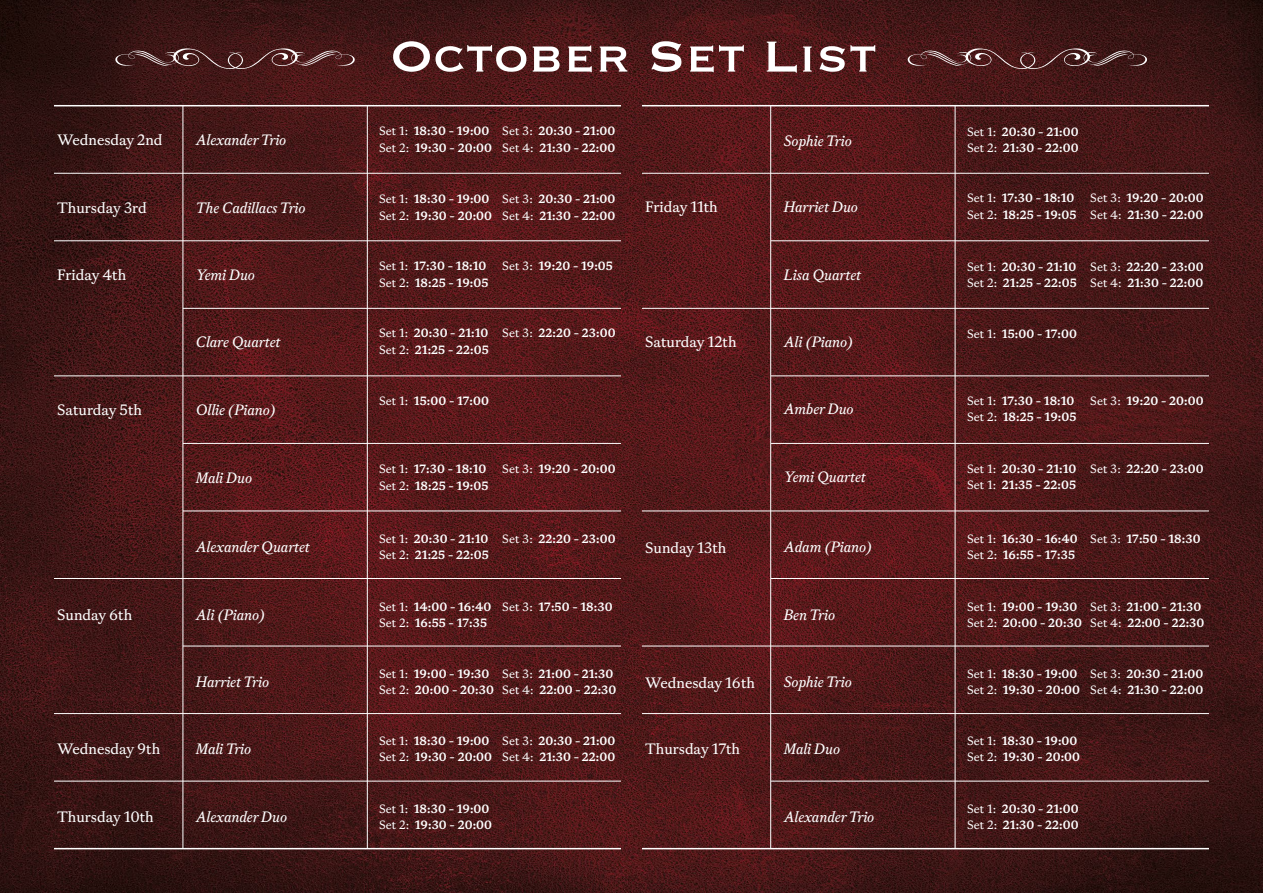
<style>
.page{position:relative;width:1263px;height:893px;background:#fff}
.page>*{position:absolute;margin:0;border:0;box-sizing:border-box;transform-origin:0 0}
.t1{font:57px "Copperplate";color:#fff}
.t2{font:italic 15px "ABC Gaisyr Unlicensed Trial";color:#fff}
.t3{font:15px "ABC Gaisyr Unlicensed Trial";color:#fff}
.t4{font:500 12px/16.5px "ABC Gaisyr Unlicensed Trial";letter-spacing:.01em;color:#fff}
.s1{font-weight:400}
</style>
<div class="page">
<img style="left:0;top:0;width:1263px;height:893px">
<hr style="left:54px;top:105px;width:567px;height:1px;background:#fff">
<hr style="left:642px;top:105px;width:567px;height:1px;background:#fff">
<hr style="left:183px;top:511px;width:438px;height:1px;background:#fff">
<hr style="left:642px;top:511px;width:567px;height:1px;background:#fff">
<hr style="left:183px;top:308px;width:438px;height:1px;background:#fff">
<hr style="left:642px;top:308px;width:567px;height:1px;background:#fff">
<hr style="left:54px;top:713px;width:567px;height:1px;background:#fff">
<hr style="left:642px;top:713px;width:567px;height:1px;background:#fff">
<hr style="left:54px;top:173px;width:567px;height:1px;background:#fff">
<hr style="left:642px;top:173px;width:567px;height:1px;background:#fff">
<hr style="left:54px;top:578px;width:567px;height:1px;background:#fff">
<hr style="left:771px;top:578px;width:438px;height:1px;background:#fff">
<hr style="left:54px;top:375px;width:567px;height:1px;background:#fff">
<hr style="left:771px;top:375px;width:438px;height:1px;background:#fff">
<hr style="left:54px;top:781px;width:567px;height:1px;background:#fff">
<hr style="left:771px;top:781px;width:438px;height:1px;background:#fff">
<hr style="left:54px;top:240px;width:567px;height:1px;background:#fff">
<hr style="left:771px;top:240px;width:438px;height:1px;background:#fff">
<hr style="left:183px;top:646px;width:438px;height:1px;background:#fff">
<hr style="left:642px;top:646px;width:567px;height:1px;background:#fff">
<hr style="left:183px;top:443px;width:438px;height:1px;background:#fff">
<hr style="left:771px;top:443px;width:438px;height:1px;background:#fff">
<hr style="left:54px;top:848px;width:567px;height:1px;background:#fff">
<hr style="left:642px;top:848px;width:567px;height:1px;background:#fff">
<hr style="left:183px;top:105px;width:1px;height:743px;background:#fff">
<hr style="left:770px;top:105px;width:1px;height:743px;background:#fff">
<hr style="left:367px;top:105px;width:1px;height:743px;background:#fff">
<hr style="left:955px;top:105px;width:1px;height:743px;background:#fff">
<svg style="left:115px;top:48px;width:240px;height:21px;background:#593232"></svg>
<svg style="left:907px;top:48px;width:240px;height:21px;background:#5a3232"></svg>
<h1 class="t1" style="left:389px;top:19px;width:489px">October Set List</h1>
<p class="t3" style="left:57px;top:131px;width:107px">Wednesday 2nd</p>
<p class="t2" style="left:196px;top:131px;width:92px">Alexander Trio</p>
<p class="t4" style="left:379px;top:123px;width:115px"><span class="s1">Set 1:</span> 18:30 - 19:00<br><span class="s1">Set 2:</span> 19:30 - 20:00</p>
<p class="t4" style="left:502px;top:123px;width:115px"><span class="s1">Set 3:</span> 20:30 - 21:00<br><span class="s1">Set 4:</span> 21:30 - 22:00</p>
<p class="t2" style="left:784px;top:132px;width:69px">Sophie Trio</p>
<p class="t4" style="left:967px;top:124px;width:113px"><span class="s1">Set 1:</span> 20:30 - 21:00<br><span class="s1">Set 2:</span> 21:30 - 22:00</p>
<p class="t3" style="left:57px;top:199px;width:91px">Thursday 3rd</p>
<p class="t2" style="left:196px;top:199px;width:111px">The Cadillacs Trio</p>
<p class="t4" style="left:379px;top:191px;width:115px"><span class="s1">Set 1:</span> 18:30 - 19:00<br><span class="s1">Set 2:</span> 19:30 - 20:00</p>
<p class="t4" style="left:502px;top:191px;width:115px"><span class="s1">Set 3:</span> 20:30 - 21:00<br><span class="s1">Set 4:</span> 21:30 - 22:00</p>
<p class="t3" style="left:645px;top:198px;width:74px">Friday 11th</p>
<p class="t2" style="left:784px;top:198px;width:76px">Harriet Duo</p>
<p class="t4" style="left:967px;top:190px;width:111px"><span class="s1">Set 1:</span> 17:30 - 18:10<br><span class="s1">Set 2:</span> 18:25 - 19:05</p>
<p class="t4" style="left:1090px;top:190px;width:115px"><span class="s1">Set 3:</span> 19:20 - 20:00<br><span class="s1">Set 4:</span> 21:30 - 22:00</p>
<p class="t3" style="left:57px;top:266px;width:70px">Friday 4th</p>
<p class="t2" style="left:196px;top:266px;width:61px">Yemi Duo</p>
<p class="t4" style="left:379px;top:258px;width:111px"><span class="s1">Set 1:</span> 17:30 - 18:10<br><span class="s1">Set 2:</span> 18:25 - 19:05</p>
<p class="t4" style="left:502px;top:258px;width:112px"><span class="s1">Set 3:</span> 19:20 - 19:05</p>
<p class="t2" style="left:784px;top:267px;width:79px">Lisa Quartet</p>
<p class="t4" style="left:967px;top:259px;width:111px"><span class="s1">Set 1:</span> 20:30 - 21:10<br><span class="s1">Set 2:</span> 21:25 - 22:05</p>
<p class="t4" style="left:1090px;top:259px;width:115px"><span class="s1">Set 3:</span> 22:20 - 23:00<br><span class="s1">Set 4:</span> 21:30 - 22:00</p>
<p class="t2" style="left:196px;top:333px;width:86px">Clare Quartet</p>
<p class="t4" style="left:379px;top:325px;width:111px"><span class="s1">Set 1:</span> 20:30 - 21:10<br><span class="s1">Set 2:</span> 21:25 - 22:05</p>
<p class="t4" style="left:502px;top:325px;width:115px"><span class="s1">Set 3:</span> 22:20 - 23:00</p>
<p class="t3" style="left:645px;top:334px;width:93px">Saturday 12th</p>
<p class="t2" style="left:784px;top:334px;width:71px">Ali (Piano)</p>
<p class="t4" style="left:967px;top:326px;width:112px"><span class="s1">Set 1:</span> 15:00 - 17:00</p>
<p class="t3" style="left:57px;top:401px;width:86px">Saturday 5th</p>
<p class="t2" style="left:196px;top:401px;width:81px">Ollie (Piano)</p>
<p class="t4" style="left:379px;top:393px;width:112px"><span class="s1">Set 1:</span> 15:00 - 17:00</p>
<p class="t2" style="left:784px;top:400px;width:71px">Amber Duo</p>
<p class="t4" style="left:967px;top:393px;width:111px"><span class="s1">Set 1:</span> 17:30 - 18:10<br><span class="s1">Set 2:</span> 18:25 - 19:05</p>
<p class="t4" style="left:1090px;top:393px;width:115px"><span class="s1">Set 3:</span> 19:20 - 20:00</p>
<p class="t2" style="left:196px;top:469px;width:58px">Mali Duo</p>
<p class="t4" style="left:379px;top:461px;width:111px"><span class="s1">Set 1:</span> 17:30 - 18:10<br><span class="s1">Set 2:</span> 18:25 - 19:05</p>
<p class="t4" style="left:502px;top:461px;width:115px"><span class="s1">Set 3:</span> 19:20 - 20:00</p>
<p class="t2" style="left:784px;top:469px;width:83px">Yemi Quartet</p>
<p class="t4" style="left:967px;top:461px;width:111px"><span class="s1">Set 1:</span> 20:30 - 21:10<br><span class="s1">Set 1:</span> 21:35 - 22:05</p>
<p class="t4" style="left:1090px;top:461px;width:115px"><span class="s1">Set 3:</span> 22:20 - 23:00</p>
<p class="t2" style="left:196px;top:538px;width:116px">Alexander Quartet</p>
<p class="t4" style="left:379px;top:530px;width:111px"><span class="s1">Set 1:</span> 20:30 - 21:10<br><span class="s1">Set 2:</span> 21:25 - 22:05</p>
<p class="t4" style="left:502px;top:530px;width:115px"><span class="s1">Set 3:</span> 22:20 - 23:00</p>
<p class="t3" style="left:645px;top:539px;width:83px">Sunday 13th</p>
<p class="t2" style="left:784px;top:538px;width:90px">Adam (Piano)</p>
<p class="t4" style="left:967px;top:530px;width:112px"><span class="s1">Set 1:</span> 16:30 - 16:40<br><span class="s1">Set 2:</span> 16:55 - 17:35</p>
<p class="t4" style="left:1090px;top:530px;width:112px"><span class="s1">Set 3:</span> 17:50 - 18:30</p>
<p class="t3" style="left:57px;top:606px;width:76px">Sunday 6th</p>
<p class="t2" style="left:196px;top:606px;width:71px">Ali (Piano)</p>
<p class="t4" style="left:379px;top:598px;width:114px"><span class="s1">Set 1:</span> 14:00 - 16:40<br><span class="s1">Set 2:</span> 16:55 - 17:35</p>
<p class="t4" style="left:502px;top:598px;width:112px"><span class="s1">Set 3:</span> 17:50 - 18:30</p>
<p class="t2" style="left:784px;top:606px;width:53px">Ben Trio</p>
<p class="t4" style="left:967px;top:598px;width:116px"><span class="s1">Set 1:</span> 19:00 - 19:30<br><span class="s1">Set 2:</span> 20:00 - 20:30</p>
<p class="t4" style="left:1090px;top:598px;width:116px"><span class="s1">Set 3:</span> 21:00 - 21:30<br><span class="s1">Set 4:</span> 22:00 - 22:30</p>
<p class="t2" style="left:196px;top:673px;width:75px">Harriet Trio</p>
<p class="t4" style="left:379px;top:665px;width:116px"><span class="s1">Set 1:</span> 19:00 - 19:30<br><span class="s1">Set 2:</span> 20:00 - 20:30</p>
<p class="t4" style="left:502px;top:665px;width:116px"><span class="s1">Set 3:</span> 21:00 - 21:30<br><span class="s1">Set 4:</span> 22:00 - 22:30</p>
<p class="t3" style="left:645px;top:674px;width:111px">Wednesday 16th</p>
<p class="t2" style="left:784px;top:673px;width:69px">Sophie Trio</p>
<p class="t4" style="left:967px;top:665px;width:115px"><span class="s1">Set 1:</span> 18:30 - 19:00<br><span class="s1">Set 2:</span> 19:30 - 20:00</p>
<p class="t4" style="left:1090px;top:665px;width:115px"><span class="s1">Set 3:</span> 20:30 - 21:00<br><span class="s1">Set 4:</span> 21:30 - 22:00</p>
<p class="t3" style="left:57px;top:740px;width:104px">Wednesday 9th</p>
<p class="t2" style="left:196px;top:740px;width:57px">Mali Trio</p>
<p class="t4" style="left:379px;top:732px;width:115px"><span class="s1">Set 1:</span> 18:30 - 19:00<br><span class="s1">Set 2:</span> 19:30 - 20:00</p>
<p class="t4" style="left:502px;top:732px;width:115px"><span class="s1">Set 3:</span> 20:30 - 21:00<br><span class="s1">Set 4:</span> 21:30 - 22:00</p>
<p class="t3" style="left:645px;top:740px;width:96px">Thursday 17th</p>
<p class="t2" style="left:784px;top:740px;width:58px">Mali Duo</p>
<p class="t4" style="left:967px;top:732px;width:115px"><span class="s1">Set 1:</span> 18:30 - 19:00<br><span class="s1">Set 2:</span> 19:30 - 20:00</p>
<p class="t3" style="left:57px;top:808px;width:98px">Thursday 10th</p>
<p class="t2" style="left:196px;top:808px;width:93px">Alexander Duo</p>
<p class="t4" style="left:379px;top:800px;width:115px"><span class="s1">Set 1:</span> 18:30 - 19:00<br><span class="s1">Set 2:</span> 19:30 - 20:00</p>
<p class="t2" style="left:784px;top:808px;width:92px">Alexander Trio</p>
<p class="t4" style="left:967px;top:800px;width:113px"><span class="s1">Set 1:</span> 20:30 - 21:00<br><span class="s1">Set 2:</span> 21:30 - 22:00</p>
</div>
